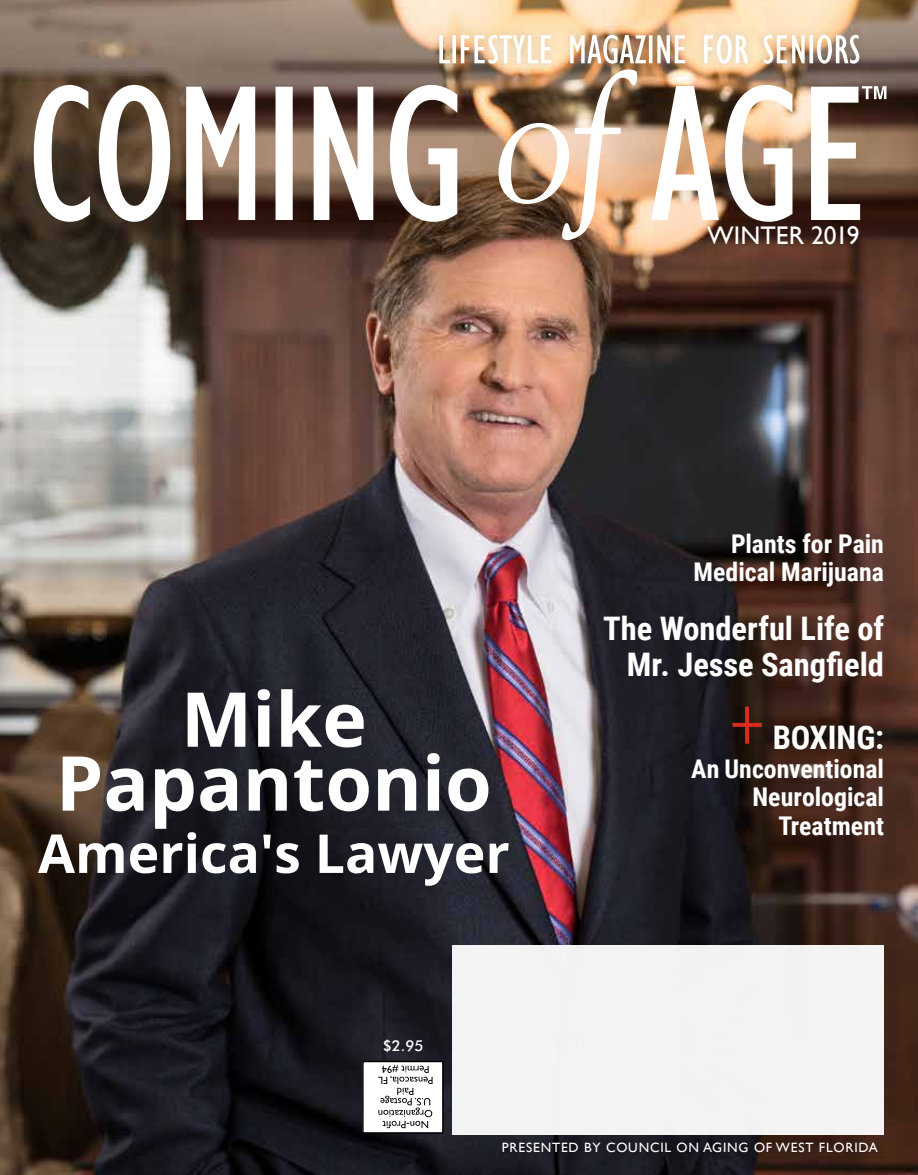
<style>
.page{position:relative;width:918px;height:1175px;background:#fff}
.page>*{position:absolute;margin:0;border:0;box-sizing:border-box;transform-origin:0 0}
.t1{font:700 75.75px/63.9px "Open Sans";color:#fff;text-align:center}
.t2{font:300 71.55px "Roboto Condensed";color:#d82c20}
.t3{font:700 53.55px "Open Sans";color:#fff}
.t4{font:700 32.4px/36.2px "Roboto Condensed";color:#fff;text-align:right}
.t5{font:700 25.8px/28.7px "Roboto Condensed";color:#fff;text-align:right}
.t6{font:25.5px "Gill Sans";color:#fff}
.t7{font:500 15px "Futura BT";color:#fff}
.t8{font:13.5px "Gill Sans";letter-spacing:.06em;color:#fff}
</style>
<div class="page">
<img style="left:0;top:0;width:918px;height:1174px">
<div style="left:498px;top:1137px;width:389px;height:25px;background:#000;opacity:.4"></div>
<div style="left:452px;top:945px;width:432px;height:189px;background:#f3f3f3"></div>
<div style="left:363px;top:1061px;width:80px;height:71px;background:#fff"></div>
<div style="left:362px;top:1060px;width:82px;height:73px;border:2px solid #000"></div>
<svg style="left:378px;top:1064px;width:55px;height:64px"></svg>
<svg style="left:34px;top:85px;width:358px;height:137px"></svg>
<div style="left:430px;top:26px;width:439px;height:47px;background:#000;opacity:.12"></div>
<img style="left:392px;top:35px;width:494px;height:233px">
<p class="t6" style="left:707px;top:221px;width:154px">WINTER 2019</p>
<h1 class="t1" style="left:56px;top:685px;width:437px">Mike<br>Papantonio</h1>
<h3 class="t3" style="left:38px;top:815px;width:473px">America's Lawyer</h3>
<p class="t7" style="left:383px;top:1037px;width:42px">$2.95</p>
<p class="t5" style="left:694px;top:528px;width:192px">Plants for Pain<br>Medical Marijuana</p>
<p class="t4" style="left:603px;top:609px;width:282px">The Wonderful Life of<br>Mr. Jesse Sangfield</p>
<h2 class="t2" style="left:730px;top:673px;width:37px">+</h2>
<p class="t4" style="left:773px;top:718px;width:113px">BOXING:</p>
<p class="t5" style="left:691px;top:753px;width:195px">An Unconventional<br>Neurological<br>Treatment</p>
<p class="t8" style="left:502px;top:1139px;width:377px">PRESENTED BY COUNCIL ON AGING OF WEST FLORIDA</p>
</div>
